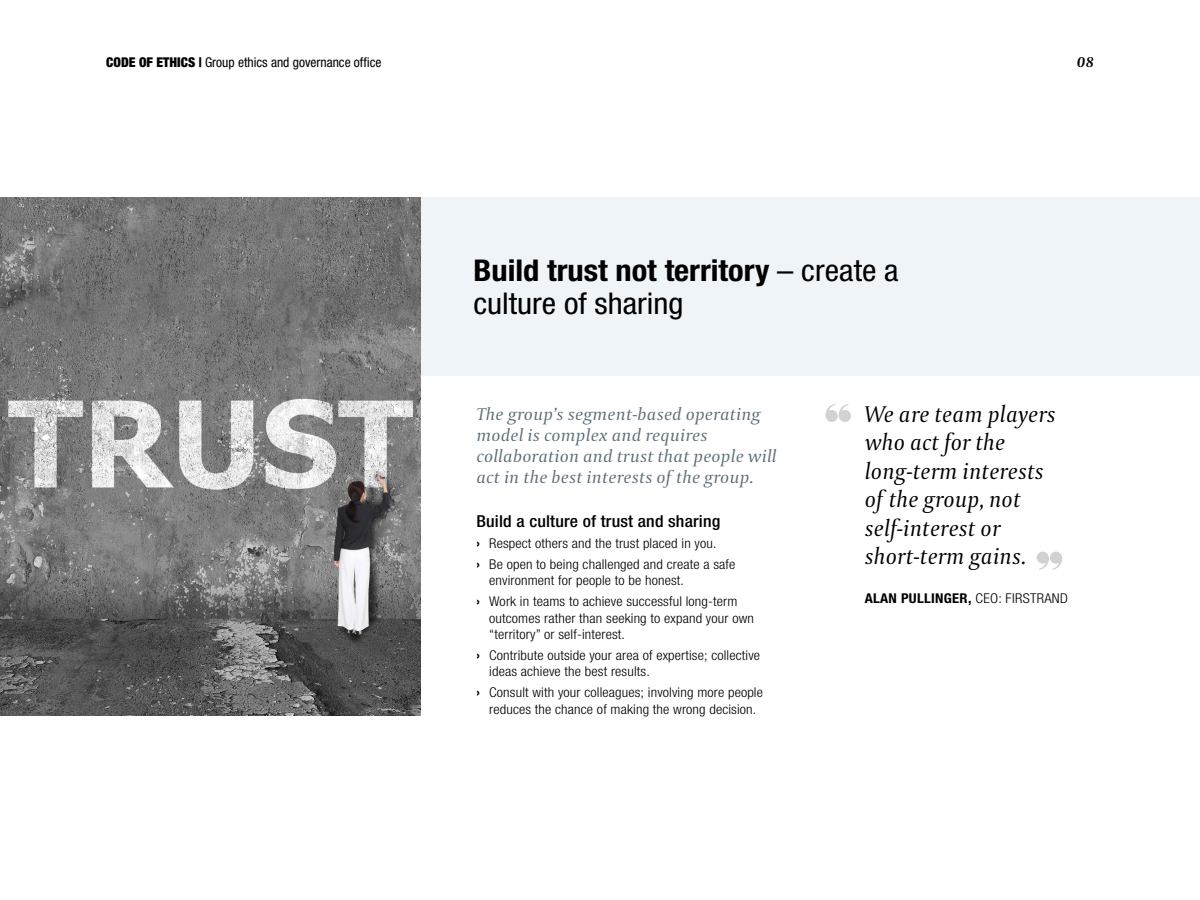
<style>
.page{position:relative;width:1200px;height:900px;background:#fff}
.page>*{position:absolute;margin:0;border:0;box-sizing:border-box;transform-origin:0 0}
.Heading_2{font:condensed 30px/33px "Helvetica Neue LT Std";color:#000;scale:1.08 1}
.Quote_Style_1{font:italic 24px/28.5px "Capitolium 2";letter-spacing:.01em;color:#000}
.Intro_Paragraph{font:italic 18px/21px "Capitolium 2";letter-spacing:.01em;color:#5d6f78;scale:1.08 1}
.Heading_3{font:500 condensed 16.5px "Helvetica Neue LT Std";letter-spacing:.01em;color:#000;scale:1.08 1}
.t1{font:italic 700 15px "Capitolium 2";color:#000}
.t2{font:300 condensed 13.5px/16.5px "Helvetica Neue LT Std";letter-spacing:.01em;color:#000;scale:1.08 1}
.t3{font:condensed 13.5px "Helvetica Neue LT Std";color:#000}
.t4{font:700 condensed 13.5px "Helvetica Neue LT Std";letter-spacing:.02em;color:#000;scale:1.08 1}
.s1{font-weight:900}
.s2{font-weight:700}
.s3{font-weight:300}
</style>
<div class="page">
<div style="left:421px;top:198px;width:779px;height:178px;background:#eef4f8"></div>
<svg style="left:0;top:198px;width:421px;height:517px;background:#7b7a7b"></svg>
<svg style="left:825px;top:404px;width:26px;height:18px"></svg>
<svg style="left:1037px;top:552px;width:25px;height:18px"></svg>
<p class="t3" style="left:106px;top:54px;width:277px"><span class="s1">CODE OF ETHICS |</span> Group ethics and governance office</p>
<p class="t1" style="left:1077px;top:52px;width:18px">08</p>
<p class="Heading_2" style="left:474px;top:254px;width:395px"><span class="s2">Build trust not territory</span> – create a culture of sharing</p>
<p class="Intro_Paragraph" style="left:477px;top:403px;width:280px">The group’s segment-based operating model is complex and requires collaboration and trust that people will act in the best interests of the group.</p>
<p class="Heading_3" style="left:477px;top:512px;width:227px">Build a culture of trust and sharing</p>
<p class="t2" style="left:477px;top:535px;width:224px"><span class="s2">›</span> Respect others and the trust placed in you.</p>
<p class="t2" style="left:489px;top:556px;width:230px;text-indent:-13px"><span class="s2">›</span> Be open to being challenged and create a safe environment for people to be honest.</p>
<p class="t2" style="left:489px;top:593px;width:247px;text-indent:-13px"><span class="s2">›</span> Work in teams to achieve successful long-term outcomes rather than seeking to expand your own “territory” or self-interest.</p>
<p class="t2" style="left:489px;top:647px;width:252px;text-indent:-13px"><span class="s2">›</span> Contribute outside your area of expertise; collective ideas achieve the best results.</p>
<p class="t2" style="left:477px;top:684px;width:267px;text-align:center"><span class="s2">›</span> Consult with your colleagues; involving more people reduces the chance of making the wrong decision.</p>
<p class="Quote_Style_1" style="left:865px;top:399px;width:192px">We are team players who act for the long-term interests of the group, not self-interest or short-term gains.</p>
<p class="t4" style="left:865px;top:590px;width:190px">ALAN PULLINGER, <span class="s3">CEO: FIRSTRAND</span></p>
</div>
